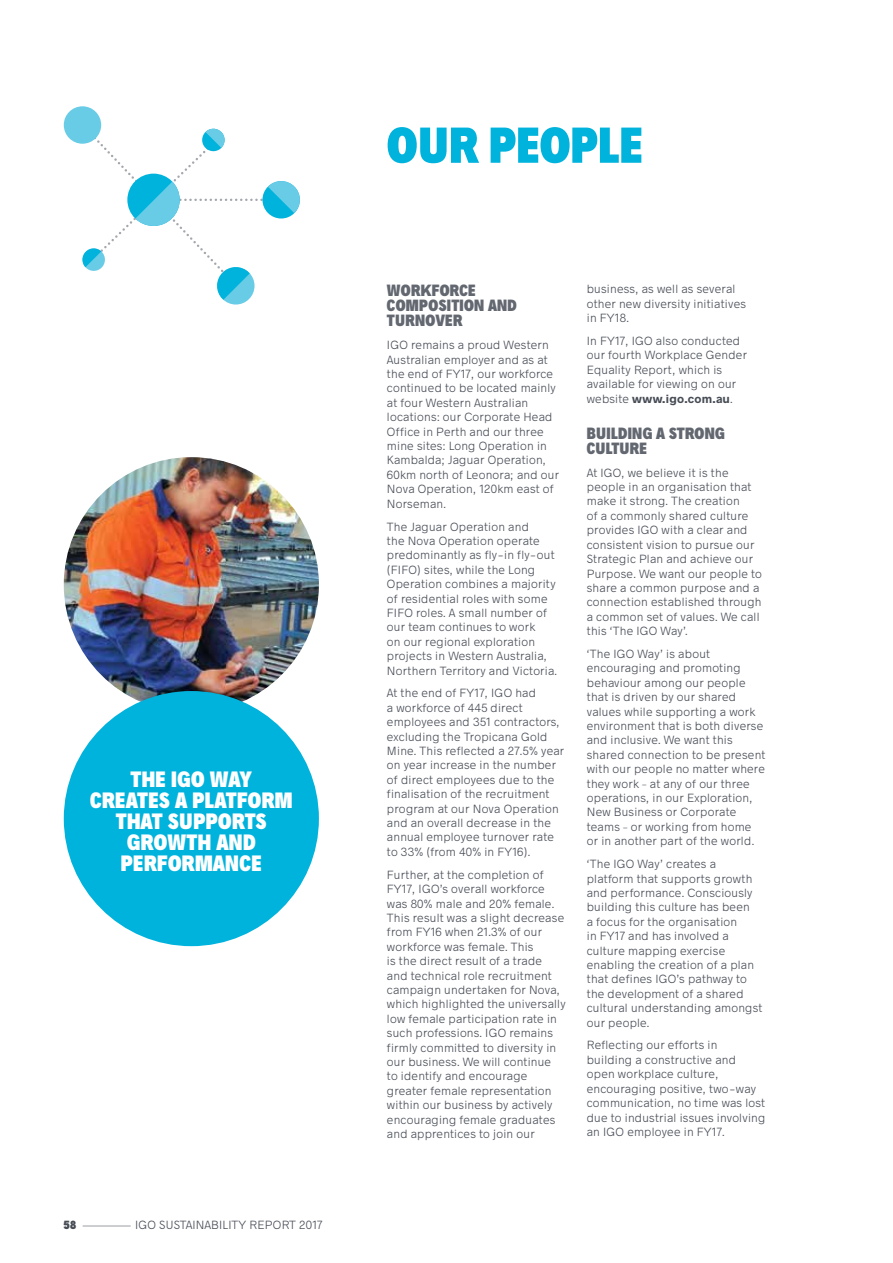
<style>
.page{position:relative;width:893px;height:1263px;background:#fff}
.page>*{position:absolute;margin:0;border:0;box-sizing:border-box;transform-origin:0 0}
.t1{font:900 condensed 51px "Radnika";letter-spacing:.01em;color:#00b3dc}
.t2{font:900 condensed 22.5px/21px "Radnika";letter-spacing:.02em;color:#fff;text-align:center}
.t3{font:900 condensed 16.5px/15px "Radnika";letter-spacing:.02em;color:#626770}
.t4{font:300 12px/14.4px "Radnika";letter-spacing:.02em;color:#474c55}
.t5{font:300 12px "Radnika";letter-spacing:.02em;color:#474c55;scale:4 1}
.s1{font-weight:900;font-stretch:condensed}
.s2{font-weight:700}
</style>
<div class="page">
<div style="left:64px;top:106px;width:37px;height:38px;background:#69cce7;border-radius:50%"></div>
<svg style="left:81px;top:123px;width:219px;height:181px"></svg>
<img style="left:64px;top:457px;width:255px;height:255px;border-radius:128px">
<div style="left:64px;top:691px;width:255px;height:255px;background:#00b3dc;border-radius:50%"></div>
<h2 class="t2" style="left:90px;top:767px;width:204px">THE IGO WAY<br>CREATES A PLATFORM<br>THAT SUPPORTS<br>GROWTH AND<br>PERFORMANCE</h2>
<p class="t5" style="left:64px;top:1216px;width:66px"><span class="s1">58</span> —IGO SUSTAINABILITY REPORT 2017</p>
<h1 class="t1" style="left:387px;top:110px;width:258px">OUR PEOPLE</h1>
<h3 class="t3" style="left:387px;top:282px;width:131px">WORKFORCE<br>COMPOSITION AND<br>TURNOVER</h3>
<p class="t4" style="left:387px;top:337px;width:174px">IGO remains a proud Western<br>Australian employer and as at the end of FY17, our workforce continued to be located mainly at four Western Australian locations: our Corporate Head<br>Office in Perth and our three mine sites: Long Operation in<br>Kambalda; Jaguar Operation,<br>60km north of Leonora; and our<br>Nova Operation, 120km east of<br>Norseman.</p>
<p class="t4" style="left:387px;top:518px;width:172px">The Jaguar Operation and<br>the Nova Operation operate predominantly as fly-in fly-out (FIFO) sites, while the Long<br>Operation combines a majority of residential roles with some<br>FIFO roles. A small number of our team continues to work<br>on our regional exploration projects in Western Australia,<br>Northern Territory and Victoria.</p>
<p class="t4" style="left:387px;top:685px;width:179px">At the end of FY17, IGO had<br>a workforce of 445 direct employees and 351 contractors, excluding the Tropicana Gold<br>Mine. This reflected a 27.5% year on year increase in the number of direct employees due to the finalisation of the recruitment program at our Nova Operation and an overall decrease in the annual employee turnover rate to 33% (from 40% in FY16).</p>
<p class="t4" style="left:387px;top:867px;width:180px">Further, at the completion of<br>FY17, IGO’s overall workforce was 80% male and 20% female.<br>This result was a slight decrease from FY16 when 21.3% of our workforce was female. This<br>is the direct result of a trade<br>and technical role recruitment campaign undertaken for Nova, which highlighted the universally low female participation rate in such professions. IGO remains firmly committed to diversity in our business. We will continue<br>to identify and encourage greater female representation within our business by actively encouraging female graduates and apprentices to join our</p>
<p class="t4" style="left:587px;top:281px;width:161px">business, as well as several other new diversity initiatives in FY18.</p>
<p class="t4" style="left:587px;top:333px;width:162px">In FY17, IGO also conducted our fourth Workplace Gender<br>Equality Report, which is available for viewing on our website <span class="s2">www.igo.com.au</span>.</p>
<h3 class="t3" style="left:587px;top:425px;width:140px">BUILDING A STRONG<br>CULTURE</h3>
<p class="t4" style="left:587px;top:465px;width:177px">At IGO, we believe it is the people in an organisation that make it strong. The creation<br>of a commonly shared culture provides IGO with a clear and consistent vision to pursue our<br>Strategic Plan and achieve our<br>Purpose. We want our people to share a common purpose and a connection established through a common set of values. We call this ‘The IGO Way’.</p>
<p class="t4" style="left:587px;top:646px;width:180px">‘The IGO Way’ is about encouraging and promoting behaviour among our people that is driven by our shared values while supporting a work environment that is both diverse and inclusive. We want this shared connection to be present with our people no matter where they work – at any of our three operations, in our Exploration,<br>New Business or Corporate teams – or working from home or in another part of the world.</p>
<p class="t4" style="left:587px;top:856px;width:177px">‘The IGO Way’ creates a platform that supports growth and performance. Consciously building this culture has been<br>a focus for the organisation<br>in FY17 and has involved a culture mapping exercise enabling the creation of a plan that defines IGO’s pathway to the development of a shared cultural understanding amongst our people.</p>
<p class="t4" style="left:587px;top:1037px;width:180px">Reflecting our efforts in building a constructive and open workplace culture, encouraging positive, two-way communication, no time was lost due to industrial issues involving an IGO employee in FY17.</p>
</div>
